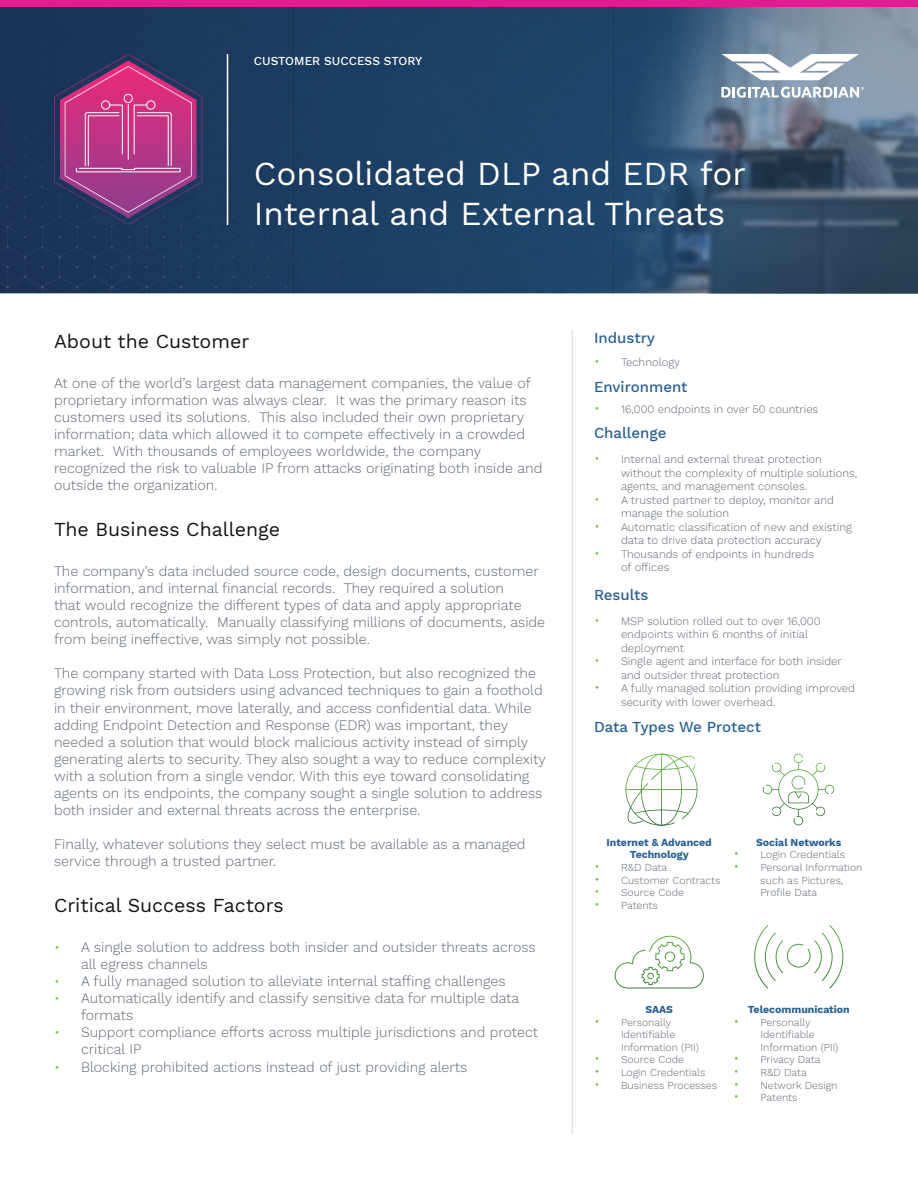
<style>
.page{position:relative;width:918px;height:1188px;background:#fff}
.page>*{position:absolute;margin:0;border:0;box-sizing:border-box;transform-origin:0 0}
.t1{font:33px/39.6px "Work Sans";color:#fff}
.t2{font:19.5px "Work Sans";color:#121417}
.t3{font:500 15px "Work Sans";color:#276092}
.t4{font:300 14.25px/17.1px "Work Sans";color:#5e6670}
.t5{font:500 12px "Work Sans";color:#fff}
.t6{font:300 11.25px/13.5px "Work Sans";color:#5e6670}
.t7{font:300 10.5px/12.6px "Work Sans";color:#5e6670}
.t8{font:700 10.5px/12.6px "Work Sans";color:#276092;text-align:center}
.s1{font-size:13.5px;color:#6cc041}
</style>
<div class="page">
<svg style="left:0;top:6px;width:465px;height:287px;background:#1c3a5f"></svg>
<img style="left:465px;top:6px;width:453px;height:287px">
<div style="left:0;top:0;width:918px;height:6px;background:#e51a92"></div>
<svg style="left:721px;top:87px;width:143px;height:11px"></svg>
<svg style="left:319px;top:6px;width:540px;height:74px;background:#3f5b7c"></svg>
<hr style="left:227px;top:54px;width:1px;height:171px;background:#fff">
<hr style="left:572px;top:329px;width:1px;height:805px;background:#d1d7dd">
<svg style="left:754px;top:925px;width:89px;height:64px"></svg>
<svg style="left:615px;top:936px;width:89px;height:53px"></svg>
<svg style="left:763px;top:754px;width:72px;height:71px"></svg>
<svg style="left:626px;top:754px;width:72px;height:72px"></svg>
<svg style="left:661px;top:754px;width:1px;height:72px"></svg>
<svg style="left:626px;top:789px;width:72px;height:1px"></svg>
<svg style="left:54px;top:54px;width:148px;height:171px;background:#873e7a"></svg>
<p class="t5" style="left:254px;top:54px;width:170px">CUSTOMER SUCCESS STORY</p>
<h1 class="t1" style="left:254px;top:156px;width:494px">Consolidated DLP and EDR for<br>Internal and External Threats</h1>
<h2 class="t2" style="left:54px;top:329px;width:197px">About the Customer</h2>
<p class="t4" style="left:54px;top:375px;width:490px">At one of the world’s largest data management companies, the value of proprietary information was always clear. It was the primary reason its customers used its solutions. This also included their own proprietary information; data which allowed it to compete effectively in a crowded market. With thousands of employees worldwide, the company recognized the risk to valuable IP from attacks originating both inside and outside the organization.</p>
<h2 class="t2" style="left:54px;top:517px;width:228px">The Business Challenge</h2>
<p class="t4" style="left:54px;top:563px;width:493px">The company’s data included source code, design documents, customer information, and internal financial records. They required a solution<br>that would recognize the different types of data and apply appropriate controls, automatically. Manually classifying millions of documents, aside from being ineffective, was simply not possible.</p>
<p class="t4" style="left:54px;top:666px;width:493px">The company started with Data Loss Protection, but also recognized the growing risk from outsiders using advanced techniques to gain a foothold in their environment, move laterally, and access confidential data. While adding Endpoint Detection and Response (EDR) was important, they needed a solution that would block malicious activity instead of simply generating alerts to security. They also sought a way to reduce complexity with a solution from a single vendor. With this eye toward consolidating agents on its endpoints, the company sought a single solution to address both insider and external threats across the enterprise.</p>
<p class="t4" style="left:54px;top:837px;width:473px">Finally, whatever solutions they select must be available as a managed service through a trusted partner.</p>
<h2 class="t2" style="left:54px;top:893px;width:231px">Critical Success Factors</h2>
<p class="t4" style="left:81px;top:939px;width:456px;text-indent:-27px"><span class="s1">•</span> A single solution to address both insider and outsider threats across all egress channels</p>
<p class="t4" style="left:54px;top:973px;width:453px"><span class="s1">•</span> A fully managed solution to alleviate internal staffing challenges</p>
<p class="t4" style="left:81px;top:990px;width:440px;text-indent:-27px"><span class="s1">•</span> Automatically identify and classify sensitive data for multiple data formats</p>
<p class="t4" style="left:81px;top:1025px;width:459px;text-indent:-27px"><span class="s1">•</span> Support compliance efforts across multiple jurisdictions and protect critical IP</p>
<p class="t4" style="left:54px;top:1059px;width:415px"><span class="s1">•</span> Blocking prohibited actions instead of just providing alerts</p>
<p class="t3" style="left:594px;top:329px;width:63px">Industry</p>
<p class="t3" style="left:594px;top:378px;width:95px">Environment</p>
<p class="t3" style="left:594px;top:424px;width:74px">Challenge</p>
<p class="t6" style="left:594px;top:356px;width:87px"><span class="s1">•</span> Technology</p>
<p class="t6" style="left:594px;top:402px;width:226px"><span class="s1">•</span> 16,000 endpoints in over 50 countries</p>
<p class="t6" style="left:621px;top:453px;width:238px;text-indent:-27px"><span class="s1">•</span> Internal and external threat protection without the complexity of multiple solutions, agents, and management consoles.</p>
<p class="t6" style="left:621px;top:493px;width:214px;text-indent:-27px"><span class="s1">•</span> A trusted partner to deploy, monitor and manage the solution</p>
<p class="t6" style="left:594px;top:520px;width:259px;text-align:center"><span class="s1">•</span> Automatic classification of new and existing data to drive data protection accuracy</p>
<p class="t6" style="left:621px;top:547px;width:195px;text-indent:-27px"><span class="s1">•</span> Thousands of endpoints in hundreds of offices</p>
<p class="t3" style="left:594px;top:586px;width:56px">Results</p>
<p class="t6" style="left:621px;top:615px;width:201px;text-indent:-27px"><span class="s1">•</span> MSP solution rolled out to over 16,000 endpoints within 6 months of initial deployment</p>
<p class="t6" style="left:621px;top:655px;width:222px;text-indent:-27px"><span class="s1">•</span> Single agent and interface for both insider and outsider threat protection</p>
<p class="t6" style="left:621px;top:682px;width:236px;text-indent:-27px"><span class="s1">•</span> A fully managed solution providing improved security with lower overhead.</p>
<p class="t3" style="left:594px;top:719px;width:169px">Data Types We Protect</p>
<p class="t8" style="left:607px;top:836px;width:107px">Internet &amp; Advanced<br>Technology</p>
<p class="t7" style="left:594px;top:862px;width:75px"><span class="s1">•</span> R&amp;D Data</p>
<p class="t7" style="left:594px;top:874px;width:128px"><span class="s1">•</span> Customer Contracts</p>
<p class="t7" style="left:594px;top:887px;width:91px"><span class="s1">•</span> Source Code</p>
<p class="t7" style="left:594px;top:899px;width:65px"><span class="s1">•</span> Patents</p>
<p class="t8" style="left:756px;top:836px;width:87px">Social Networks</p>
<p class="t7" style="left:734px;top:849px;width:113px"><span class="s1">•</span> Login Credentials</p>
<p class="t7" style="left:760px;top:862px;width:104px;text-indent:-27px"><span class="s1">•</span> Personal Information such as Pictures,<br>Profile Data</p>
<p class="t8" style="left:645px;top:1004px;width:29px">SAAS</p>
<p class="t7" style="left:621px;top:1016px;width:80px;text-indent:-27px"><span class="s1">•</span> Personally<br>Identifiable<br>Information (PII)</p>
<p class="t7" style="left:594px;top:1054px;width:91px"><span class="s1">•</span> Source Code</p>
<p class="t7" style="left:594px;top:1067px;width:113px"><span class="s1">•</span> Login Credentials</p>
<p class="t7" style="left:594px;top:1079px;width:125px"><span class="s1">•</span> Business Processes</p>
<p class="t8" style="left:748px;top:1004px;width:104px">Telecommunication</p>
<p class="t7" style="left:760px;top:1016px;width:80px;text-indent:-27px"><span class="s1">•</span> Personally<br>Identifiable<br>Information (PII)</p>
<p class="t7" style="left:734px;top:1054px;width:88px"><span class="s1">•</span> Privacy Data</p>
<p class="t7" style="left:734px;top:1067px;width:75px"><span class="s1">•</span> R&amp;D Data</p>
<p class="t7" style="left:734px;top:1079px;width:106px"><span class="s1">•</span> Network Design</p>
<p class="t7" style="left:734px;top:1092px;width:65px"><span class="s1">•</span> Patents</p>
</div>
